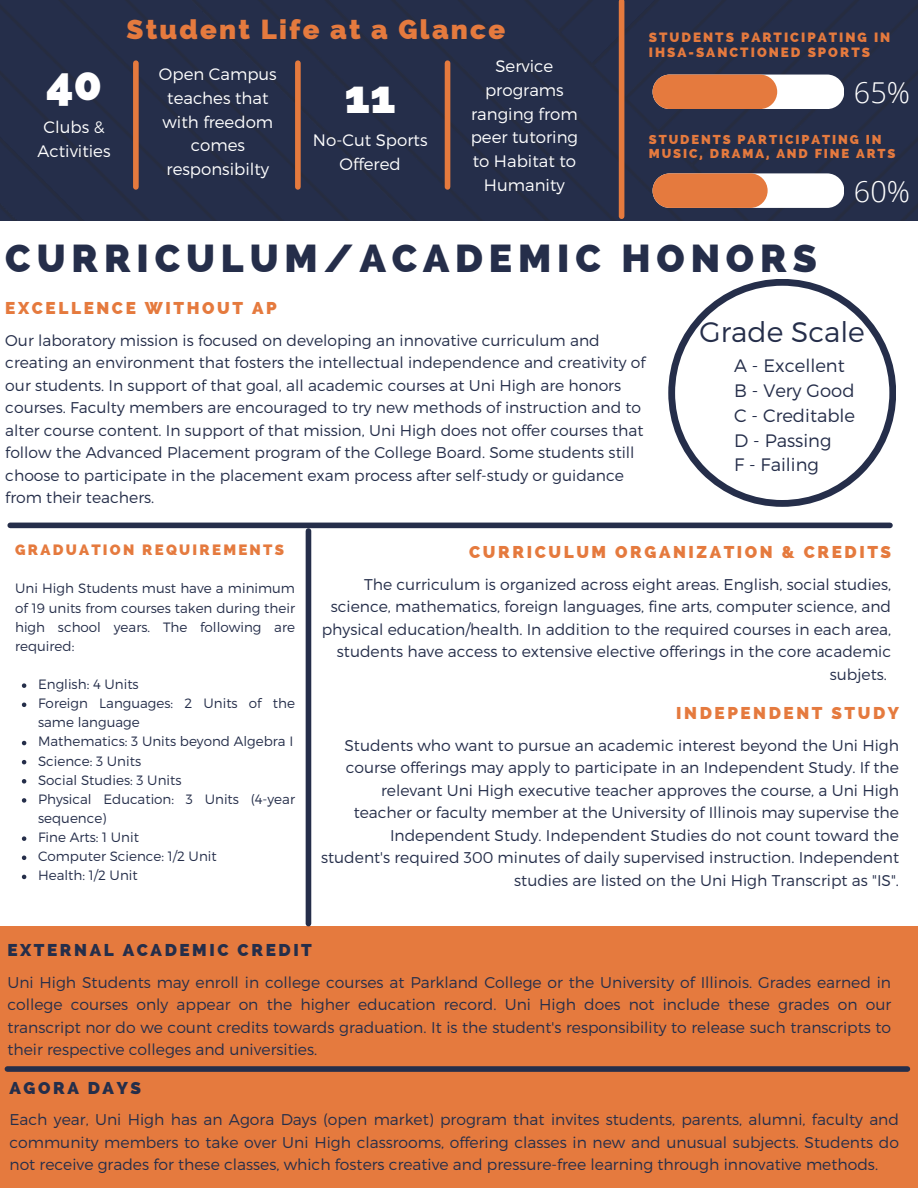
<style>
.page{position:relative;width:918px;height:1188px;background:#fff}
.page>*{position:absolute;margin:0;border:0;box-sizing:border-box;transform-origin:0 0}
.t1{font:800 46.8px "Raleway";color:#fff}
.t2{font:800 39px "Raleway";letter-spacing:.15em;color:#252e4a}
.t3{font:300 28.8px "Open Sans";color:#fff}
.t4{font:300 28.2px "Montserrat";color:#252e4a}
.t5{font:800 27.6px "Raleway";letter-spacing:.08em;color:#e57a3e}
.t6{font:300 18px "Montserrat";color:#252e4a}
.t7{font:800 17.1px "Raleway";letter-spacing:.15em;color:#e57a3e}
.t8{font:800 17.1px "Raleway";letter-spacing:.15em;color:#252e4a}
.t9{font:300 16.65px/23.7px "Montserrat";color:#fff;text-align:center}
.t10{font:300 15.6px/22.5px "Montserrat";color:#252e4a;text-align:right}
.t11{font:800 15px "Raleway";letter-spacing:.15em;color:#e57a3e}
.t12{font:300 13.5px/19.2px "Montserrat";color:#252e4a}
.t13{font:800 13.5px "Raleway";letter-spacing:.15em;color:#e57a3e}
.t14{font:800 12.9px "Raleway";letter-spacing:.15em;color:#e57a3e}
</style>
<div class="page">
<div style="left:0;top:0;width:918px;height:221px;background:#252e4a"></div>
<div style="left:0;top:926px;width:918px;height:262px;background:#e57a3e"></div>
<div style="left:653px;top:75px;width:191px;height:34px;background:#fff;border-radius:17px"></div>
<div style="left:653px;top:75px;width:124px;height:34px;background:#e57a3e;border-radius:17px"></div>
<div style="left:653px;top:173px;width:191px;height:35px;background:#fff;border-radius:17px"></div>
<div style="left:653px;top:173px;width:115px;height:35px;background:#e57a3e;border-radius:17px"></div>
<div style="left:619px;top:1px;width:5px;height:215px;background:#e57a3e"></div>
<div style="left:133px;top:63px;width:6px;height:124px;background:#e57a3e"></div>
<div style="left:295px;top:63px;width:6px;height:124px;background:#e57a3e"></div>
<div style="left:445px;top:63px;width:5px;height:124px;background:#e57a3e"></div>
<svg style="left:668px;top:279px;width:228px;height:228px"></svg>
<div style="left:10px;top:523px;width:880px;height:5px;background:#252e4a"></div>
<div style="left:306px;top:531px;width:5px;height:393px;background:#252e4a"></div>
<svg style="left:22px;top:683px;width:4px;height:5px"></svg>
<svg style="left:22px;top:703px;width:4px;height:4px"></svg>
<svg style="left:22px;top:741px;width:4px;height:4px"></svg>
<svg style="left:22px;top:760px;width:4px;height:4px"></svg>
<svg style="left:22px;top:779px;width:4px;height:5px"></svg>
<svg style="left:22px;top:798px;width:4px;height:5px"></svg>
<svg style="left:22px;top:836px;width:4px;height:5px"></svg>
<svg style="left:22px;top:856px;width:4px;height:4px"></svg>
<svg style="left:22px;top:875px;width:4px;height:4px"></svg>
<div style="left:7px;top:1066px;width:900px;height:6px;background:#252e4a"></div>
<p class="t1" style="left:46px;top:56px;width:58px">40</p>
<p class="t9" style="left:38px;top:115px;width:74px">Clubs &amp;<br>Activities</p>
<p class="t5" style="left:127px;top:13px;width:380px">Student Life at a Glance</p>
<p class="t9" style="left:159px;top:62px;width:119px">Open Campus teaches that with freedom comes responsibilty</p>
<p class="t9" style="left:471px;top:54px;width:109px">Service programs ranging from peer tutoring to Habitat to<br>Humanity</p>
<p class="t1" style="left:345px;top:69px;width:53px">11</p>
<p class="t9" style="left:313px;top:128px;width:116px">No-Cut Sports<br>Offered</p>
<p class="t13" style="left:649px;top:29px;width:243px">STUDENTS PARTICIPATING IN</p>
<p class="t13" style="left:649px;top:44px;width:223px">IHSA-SANCTIONED SPORTS</p>
<p class="t3" style="left:854px;top:72px;width:58px">65%</p>
<p class="t14" style="left:649px;top:131px;width:234px">STUDENTS PARTICIPATING IN</p>
<p class="t14" style="left:649px;top:145px;width:248px">MUSIC, DRAMA, AND FINE ARTS</p>
<p class="t3" style="left:854px;top:171px;width:58px">60%</p>
<p class="t2" style="left:5px;top:235px;width:813px">CURRICULUM/ACADEMIC HONORS</p>
<p class="t7" style="left:5px;top:298px;width:273px">EXCELLENCE WITHOUT AP</p>
<p class="t10" style="left:5px;top:328px;width:642px;text-align:left">Our laboratory mission is focused on developing an innovative curriculum and creating an environment that fosters the intellectual independence and creativity of our students. In support of that goal, all academic courses at Uni High are honors courses. Faculty members are encouraged to try new methods of instruction and to alter course content. In support of that mission, Uni High does not offer courses that follow the Advanced Placement program of the College Board. Some students still choose to participate in the placement exam process after self-study or guidance from their teachers.</p>
<p class="t4" style="left:700px;top:313px;width:167px">Grade Scale</p>
<p class="t6" style="left:734px;top:354px;width:112px">A - Excellent</p>
<p class="t6" style="left:734px;top:379px;width:122px">B - Very Good</p>
<p class="t6" style="left:734px;top:404px;width:123px">C - Creditable</p>
<p class="t6" style="left:734px;top:429px;width:99px">D - Passing</p>
<p class="t6" style="left:734px;top:453px;width:86px">F - Failing</p>
<p class="t11" style="left:15px;top:540px;width:270px">GRADUATION REQUIREMENTS</p>
<p class="t7" style="left:469px;top:542px;width:424px">CURRICULUM ORGANIZATION &amp; CREDITS</p>
<p class="t12" style="left:15px;top:578px;width:281px;text-align:justify">Uni High Students must have a minimum of 19 units from courses taken during their high school years. The following are required:</p>
<p class="t12" style="left:38px;top:674px;width:102px">English: 4 Units</p>
<p class="t12" style="left:38px;top:693px;width:258px">Foreign Languages: 2 Units of the same language</p>
<p class="t12" style="left:38px;top:731px;width:257px">Mathematics: 3 Units beyond Algebra I</p>
<p class="t12" style="left:38px;top:750px;width:105px">Science: 3 Units</p>
<p class="t12" style="left:38px;top:770px;width:145px">Social Studies: 3 Units</p>
<p class="t12" style="left:38px;top:789px;width:258px">Physical Education: 3 Units (4-year sequence)</p>
<p class="t12" style="left:38px;top:827px;width:102px">Fine Arts: 1 Unit</p>
<p class="t12" style="left:38px;top:846px;width:180px">Computer Science: 1/2 Unit</p>
<p class="t12" style="left:38px;top:865px;width:101px">Health: 1/2 Unit</p>
<p class="t10" style="left:322px;top:572px;width:571px">The curriculum is organized across eight areas. English, social studies, science, mathematics, foreign languages, fine arts, computer science, and physical education/health. In addition to the required courses in each area, students have access to extensive elective offerings in the core academic subjets.</p>
<p class="t7" style="left:676px;top:703px;width:224px">INDEPENDENT STUDY</p>
<p class="t10" style="left:321px;top:733px;width:579px">Students who want to pursue an academic interest beyond the Uni High course offerings may apply to participate in an Independent Study. If the relevant Uni High executive teacher approves the course, a Uni High teacher or faculty member at the University of Illinois may supervise the Independent Study. Independent Studies do not count toward the student's required 300 minutes of daily supervised instruction. Independent studies are listed on the Uni High Transcript as "IS".</p>
<p class="t8" style="left:7px;top:940px;width:306px">EXTERNAL ACADEMIC CREDIT</p>
<p class="t10" style="left:7px;top:970px;width:885px;text-align:justify">Uni High Students may enroll in college courses at Parkland College or the University of Illinois. Grades earned in college courses only appear on the higher education record. Uni High does not include these grades on our transcript nor do we count credits towards graduation. It is the student's responsibility to release such transcripts to their respective colleges and universities.</p>
<p class="t8" style="left:9px;top:1077px;width:133px">AGORA DAYS</p>
<p class="t10" style="left:9px;top:1108px;width:891px;text-align:justify">Each year, Uni High has an Agora Days (open market) program that invites students, parents, alumni, faculty and community members to take over Uni High classrooms, offering classes in new and unusual subjects. Students do not receive grades for these classes, which fosters creative and pressure-free learning through innovative methods.</p>
</div>
